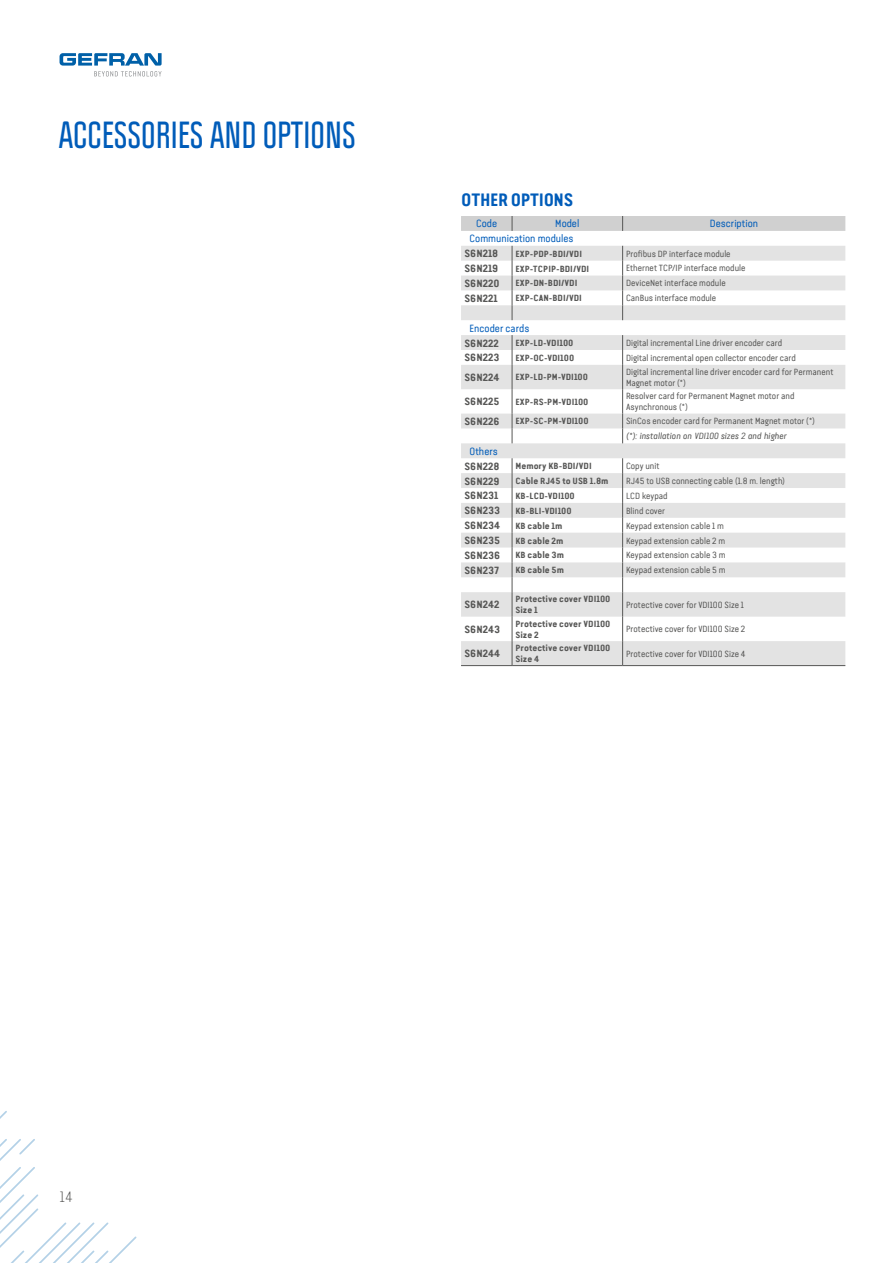
<style>
.page{position:relative;width:893px;height:1263px;background:#fff}
.page>*{position:absolute;margin:0;border:0;box-sizing:border-box;transform-origin:0 0}
.t1{font:700 33px "Politica";color:#005cb9;scale:.96 1}
.t2{font:700 18px "Van Condensed Pro";letter-spacing:-.025em;color:#005cb9;scale:.96 1}
.t3{font:300 15px "Van Condensed Light Pro";color:#575756}
.t4{font:700 10.5px "Van Condensed Pro";color:#575756}
.t5{font:10.5px "Van Condensed Pro";color:#005cb9}
.t6{font:9px/10.8px "Van Condensed Pro";color:#575756}
.t7{font:700 9px/10.8px "Van Condensed Pro";color:#575756}
.t8{font:italic 9px "Van Condensed Pro";color:#575756}
</style>
<div class="page">
<svg style="left:461px;top:246px;width:384px;height:419px;fill:#e3e3e3"></svg>
<div style="left:461px;top:216px;width:384px;height:15px;background:#d0d0d0"></div>
<svg style="left:512px;top:246px;width:1px;height:74px"></svg>
<svg style="left:622px;top:246px;width:1px;height:74px"></svg>
<svg style="left:512px;top:335px;width:1px;height:108px"></svg>
<svg style="left:622px;top:335px;width:1px;height:108px"></svg>
<svg style="left:512px;top:458px;width:1px;height:207px"></svg>
<svg style="left:622px;top:458px;width:1px;height:207px"></svg>
<hr style="left:461px;top:665px;width:51px;height:1px;background:#575756">
<hr style="left:512px;top:665px;width:111px;height:1px;background:#575756">
<hr style="left:623px;top:665px;width:222px;height:1px;background:#575756">
<svg style="left:0;top:1111px;width:137px;height:152px"></svg>
<svg style="left:60px;top:53px;width:102px;height:24px"></svg>
<h1 class="t1" style="left:59px;top:114px;width:311px">ACCESSORIES AND OPTIONS</h1>
<h2 class="t2" style="left:461px;top:186px;width:118px">OTHER OPTIONS</h2>
<p class="t5" style="left:476px;top:216px;width:23px">Code</p>
<p class="t5" style="left:555px;top:216px;width:26px">Model</p>
<p class="t5" style="left:710px;top:216px;width:50px">Description</p>
<p class="t5" style="left:470px;top:231px;width:106px">Communication modules</p>
<p class="t4" style="left:464px;top:246px;width:35px">S6N218</p>
<p class="t7" style="left:515px;top:247px;width:68px">EXP-PDP-BDI/VDI</p>
<p class="t6" style="left:626px;top:247px;width:106px">Profibus DP interface module</p>
<p class="t4" style="left:464px;top:261px;width:35px">S6N219</p>
<p class="t7" style="left:515px;top:262px;width:75px">EXP-TCPIP-BDI/VDI</p>
<p class="t6" style="left:626px;top:262px;width:121px">Ethernet TCP/IP interface module</p>
<p class="t4" style="left:464px;top:275px;width:36px">S6N220</p>
<p class="t7" style="left:515px;top:277px;width:63px">EXP-DN-BDI/VDI</p>
<p class="t6" style="left:626px;top:277px;width:101px">DeviceNet interface module</p>
<p class="t4" style="left:464px;top:290px;width:35px">S6N221</p>
<p class="t7" style="left:515px;top:292px;width:68px">EXP-CAN-BDI/VDI</p>
<p class="t6" style="left:626px;top:292px;width:92px">CanBus interface module</p>
<p class="t5" style="left:470px;top:320px;width:61px">Encoder cards</p>
<p class="t4" style="left:464px;top:335px;width:36px">S6N222</p>
<p class="t7" style="left:515px;top:337px;width:59px">EXP-LD-VDI100</p>
<p class="t6" style="left:626px;top:337px;width:158px">Digital incremental Line driver encoder card</p>
<p class="t4" style="left:464px;top:350px;width:37px">S6N223</p>
<p class="t7" style="left:515px;top:352px;width:60px">EXP-OC-VDI100</p>
<p class="t6" style="left:626px;top:352px;width:172px">Digital incremental open collector encoder card</p>
<p class="t4" style="left:464px;top:369px;width:36px">S6N224</p>
<p class="t7" style="left:515px;top:371px;width:74px">EXP-LD-PM-VDI100</p>
<p class="t6" style="left:626px;top:366px;width:209px">Digital incremental line driver encoder card for Permanent<br>Magnet motor (*)</p>
<p class="t4" style="left:464px;top:394px;width:36px">S6N225</p>
<p class="t7" style="left:515px;top:396px;width:75px">EXP-RS-PM-VDI100</p>
<p class="t6" style="left:626px;top:390px;width:170px">Resolver card for Permanent Magnet motor and<br>Asynchronous (*)</p>
<p class="t4" style="left:464px;top:413px;width:36px">S6N226</p>
<p class="t7" style="left:515px;top:415px;width:75px">EXP-SC-PM-VDI100</p>
<p class="t6" style="left:626px;top:415px;width:190px">SinCos encoder card for Permanent Magnet motor (*)</p>
<p class="t8" style="left:626px;top:429px;width:162px">(*): installation on VDI100 sizes 2 and higher</p>
<p class="t5" style="left:470px;top:444px;width:30px">Others</p>
<p class="t4" style="left:464px;top:458px;width:36px">S6N228</p>
<p class="t7" style="left:515px;top:460px;width:78px">Memory KB-BDI/VDI</p>
<p class="t6" style="left:626px;top:460px;width:35px">Copy unit</p>
<p class="t4" style="left:464px;top:473px;width:36px">S6N229</p>
<p class="t7" style="left:515px;top:475px;width:95px">Cable RJ45 to USB 1.8m</p>
<p class="t6" style="left:626px;top:475px;width:161px">RJ45 to USB connecting cable (1.8 m. length)</p>
<p class="t4" style="left:464px;top:488px;width:35px">S6N231</p>
<p class="t7" style="left:515px;top:490px;width:61px">KB-LCD-VDI100</p>
<p class="t6" style="left:626px;top:490px;width:43px">LCD keypad</p>
<p class="t4" style="left:464px;top:503px;width:37px">S6N233</p>
<p class="t7" style="left:515px;top:505px;width:58px">KB-BLI-VDI100</p>
<p class="t6" style="left:626px;top:504px;width:41px">Blind cover</p>
<p class="t4" style="left:464px;top:518px;width:37px">S6N234</p>
<p class="t7" style="left:515px;top:519px;width:49px">KB cable 1m</p>
<p class="t6" style="left:626px;top:519px;width:99px">Keypad extension cable 1 m</p>
<p class="t4" style="left:464px;top:533px;width:37px">S6N235</p>
<p class="t7" style="left:515px;top:534px;width:50px">KB cable 2m</p>
<p class="t6" style="left:626px;top:534px;width:101px">Keypad extension cable 2 m</p>
<p class="t4" style="left:464px;top:547px;width:37px">S6N236</p>
<p class="t7" style="left:515px;top:549px;width:50px">KB cable 3m</p>
<p class="t6" style="left:626px;top:549px;width:101px">Keypad extension cable 3 m</p>
<p class="t4" style="left:464px;top:562px;width:36px">S6N237</p>
<p class="t7" style="left:515px;top:564px;width:50px">KB cable 5m</p>
<p class="t6" style="left:626px;top:564px;width:101px">Keypad extension cable 5 m</p>
<p class="t4" style="left:464px;top:597px;width:36px">S6N242</p>
<p class="t7" style="left:515px;top:593px;width:97px">Protective cover VDI100<br>Size 1</p>
<p class="t6" style="left:626px;top:599px;width:120px">Protective cover for VDI100 Size 1</p>
<p class="t4" style="left:464px;top:621px;width:37px">S6N243</p>
<p class="t7" style="left:515px;top:618px;width:97px">Protective cover VDI100<br>Size 2</p>
<p class="t6" style="left:626px;top:623px;width:121px">Protective cover for VDI100 Size 2</p>
<p class="t4" style="left:464px;top:646px;width:37px">S6N244</p>
<p class="t7" style="left:515px;top:642px;width:97px">Protective cover VDI100<br>Size 4</p>
<p class="t6" style="left:626px;top:648px;width:121px">Protective cover for VDI100 Size 4</p>
<h3 class="t3" style="left:60px;top:1187px;width:15px">14</h3>
</div>
